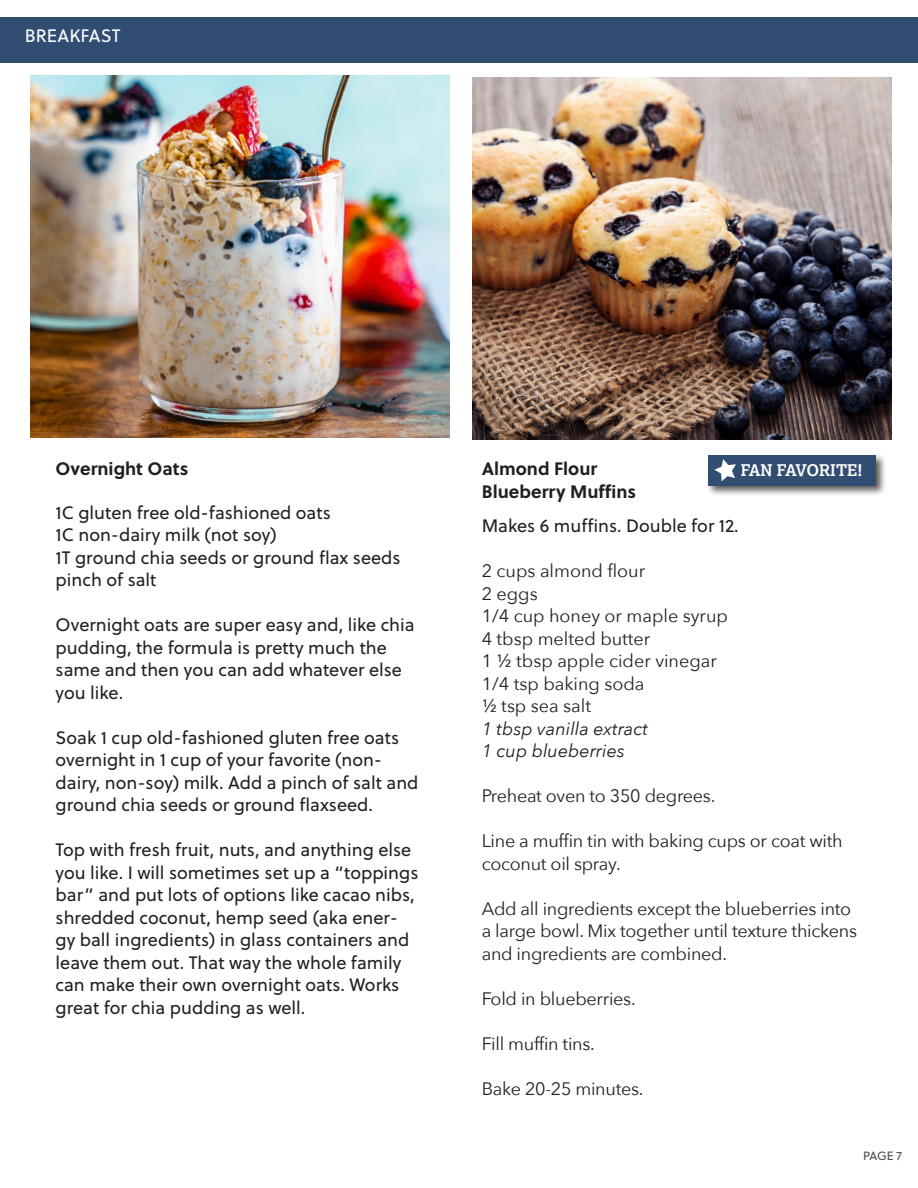
<style>
.page{position:relative;width:918px;height:1188px;background:#fff}
.page>*{position:absolute;margin:0;border:0;box-sizing:border-box;transform-origin:0 0}
.t1{font:18px/22.5px "Soleil";color:#231f20}
.t2{font:18px/22.5px "Avenir Next";letter-spacing:-.015em;color:#231f20}
.t3{font:700 18px "Soleil";color:#231f20}
.t4{font:italic 18px "Avenir Next";color:#231f20}
.t5{font:18px "Soleil";color:#fff}
.t6{font:700 16.05px "Lexia";color:#fff}
.t7{font:12px "Soleil";color:#4b4c4d}
</style>
<div class="page">
<img style="left:30px;top:76px;width:419px;height:362px">
<img style="left:472px;top:77px;width:420px;height:362px">
<div style="left:0;top:17px;width:918px;height:45px;background:#324d72"></div>
<div style="left:706px;top:453px;width:181px;height:43px;background:#231f20;opacity:.75"></div>
<div style="left:708px;top:455px;width:168px;height:31px;background:#324d72"></div>
<svg style="left:714px;top:459px;width:22px;height:22px"></svg>
<p class="t5" style="left:25px;top:22px;width:97px">BREAKFAST</p>
<p class="t3" style="left:56px;top:455px;width:134px">Overnight Oats</p>
<p class="t1" style="left:56px;top:501px;width:277px">1C gluten free old-fashioned oats</p>
<p class="t1" style="left:56px;top:523px;width:223px">1C non-dairy milk (not soy)</p>
<p class="t1" style="left:56px;top:546px;width:346px">1T ground chia seeds or ground flax seeds</p>
<p class="t1" style="left:56px;top:568px;width:102px">pinch of salt</p>
<p class="t1" style="left:56px;top:613px;width:361px">Overnight oats are super easy and, like chia pudding, the formula is pretty much the same and then you can add whatever else you like.</p>
<p class="t1" style="left:56px;top:726px;width:364px">Soak 1 cup old-fashioned gluten free oats overnight in 1 cup of your favorite (non&shy;dairy, non-soy) milk. Add a pinch of salt and ground chia seeds or ground flaxseed.</p>
<p class="t1" style="left:56px;top:838px;width:364px">Top with fresh fruit, nuts, and anything else you like. I will sometimes set up a “toppings bar” and put lots of options like cacao nibs, shredded coconut, hemp seed (aka ener&shy;gy ball ingredients) in glass containers and leave them out. That way the whole family can make their own overnight oats. Works great for chia pudding as well.</p>
<p class="t3" style="left:482px;top:455px;width:117px">Almond Flour</p>
<p class="t3" style="left:482px;top:477px;width:156px">Blueberry Muffins</p>
<p class="t1" style="left:482px;top:514px;width:259px">Makes 6 muffins. Double for 12.</p>
<p class="t2" style="left:482px;top:559px;width:165px">2 cups almond flour</p>
<p class="t2" style="left:482px;top:581px;width:57px">2 eggs</p>
<p class="t2" style="left:482px;top:604px;width:248px">1/4 cup honey or maple syrup</p>
<p class="t2" style="left:482px;top:626px;width:170px">4 tbsp melted butter</p>
<p class="t2" style="left:482px;top:649px;width:237px">1 ½ tbsp apple cider vinegar</p>
<p class="t2" style="left:482px;top:671px;width:164px">1/4 tsp baking soda</p>
<p class="t2" style="left:482px;top:694px;width:111px">½ tsp sea salt</p>
<p class="t4" style="left:482px;top:713px;width:168px">1 tbsp vanilla extract</p>
<p class="t4" style="left:482px;top:736px;width:145px">1 cup blueberries</p>
<p class="t2" style="left:482px;top:784px;width:235px">Preheat oven to 350 degrees.</p>
<p class="t2" style="left:482px;top:829px;width:362px">Line a muffin tin with baking cups or coat with coconut oil spray.</p>
<p class="t2" style="left:482px;top:896px;width:377px">Add all ingredients except the blueberries into a large bowl. Mix together until texture thickens and ingredients are combined.</p>
<p class="t2" style="left:482px;top:986px;width:156px">Fold in blueberries.</p>
<p class="t2" style="left:482px;top:1031px;width:115px">Fill muffin tins.</p>
<p class="t2" style="left:482px;top:1076px;width:163px">Bake 20-25 minutes.</p>
<p class="t6" style="left:741px;top:460px;width:123px">FAN FAVORITE!</p>
<p class="t7" style="left:863px;top:1147px;width:41px">PAGE 7</p>
</div>
